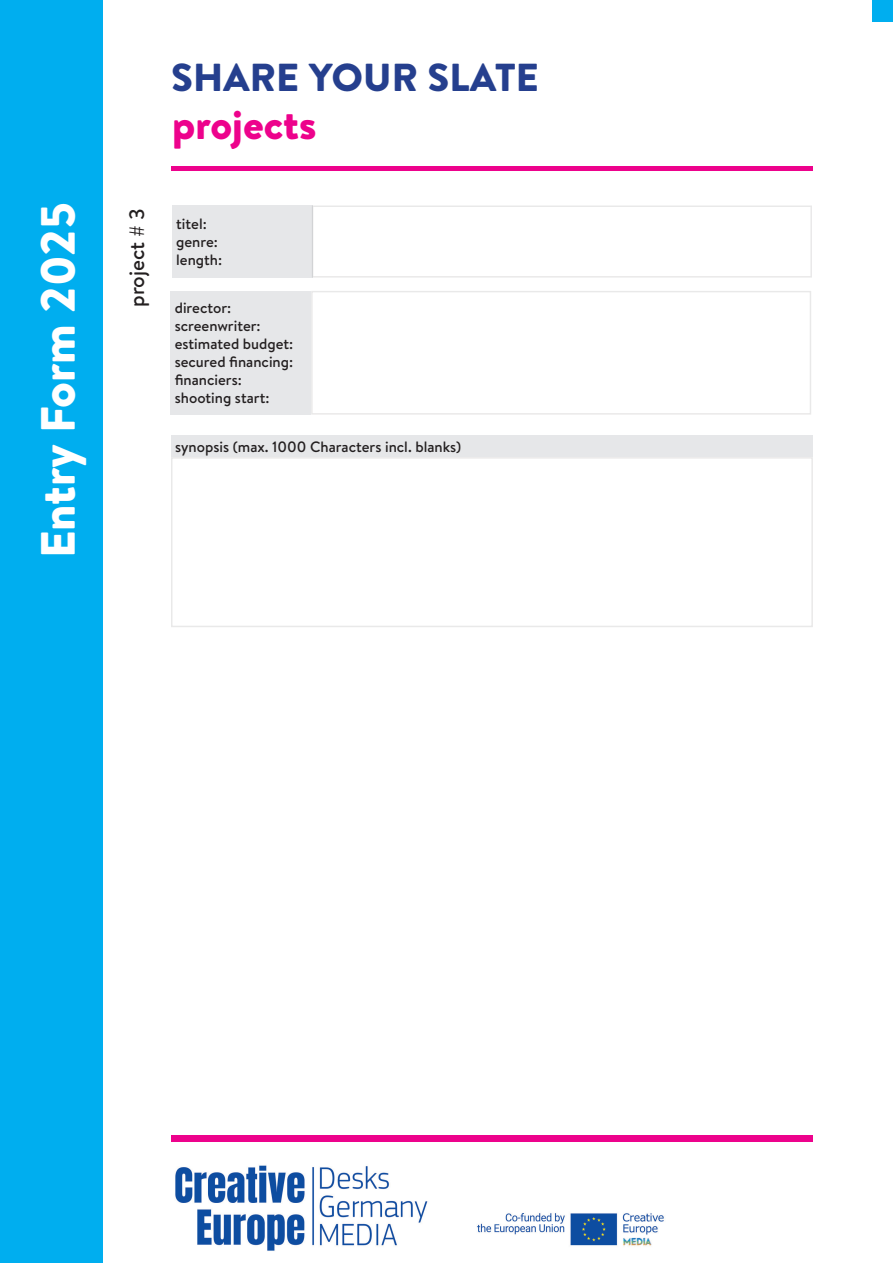
<style>
.page{position:relative;width:893px;height:1263px;background:#fff}
.page>*{position:absolute;margin:0;border:0;box-sizing:border-box;transform-origin:0 0}
.t1{font:900 48px "Brandon Text";color:#fff}
.t2{font:900 40.5px "Brandon Text";color:#ed028c}
.t3{font:900 39px "Brandon Text";color:#253f8e}
.t4{font:500 21px "Brandon Text";color:#231f20}
.t5{font:500 15px/18px "Brandon Text";color:#231f20}
</style>
<div class="page">
<div style="left:1px;top:0;width:102px;height:1263px;background:#00aeef"></div>
<div style="left:873px;top:0;width:20px;height:22px;background:#00aeef"></div>
<hr style="left:171px;top:167px;width:642px;height:4px;background:#ed028c">
<div style="left:171px;top:1135px;width:642px;height:6px;background:#ed028c"></div>
<img style="left:175px;top:1165px;width:489px;height:86px">
<div style="left:171px;top:291px;width:140px;height:124px;background:#e6e7e9"></div>
<div style="left:171px;top:436px;width:641px;height:21px;background:#e6e7e9"></div>
<div style="left:172px;top:205px;width:140px;height:73px;background:#e6e7e9"></div>
<h1 class="t1" style="left:24px;top:558px;width:358px;rotate:-90deg">Entry Form 2025</h1>
<h3 class="t4" style="left:122px;top:307px;width:100px;rotate:-90deg">project # 3</h3>
<h3 class="t3" style="left:171px;top:50px;width:369px">SHARE YOUR SLATE</h3>
<h2 class="t2" style="left:172px;top:96px;width:146px">projects</h2>
<p class="t5" style="left:176px;top:214px;width:47px">titel: genre: length:</p>
<p class="t5" style="left:175px;top:298px;width:120px">director: screenwriter: estimated budget: secured financing: financiers: shooting start:</p>
<p class="t5" style="left:175px;top:437px;width:288px">synopsis (max. 1000 Characters incl. blanks)</p>
</div>
